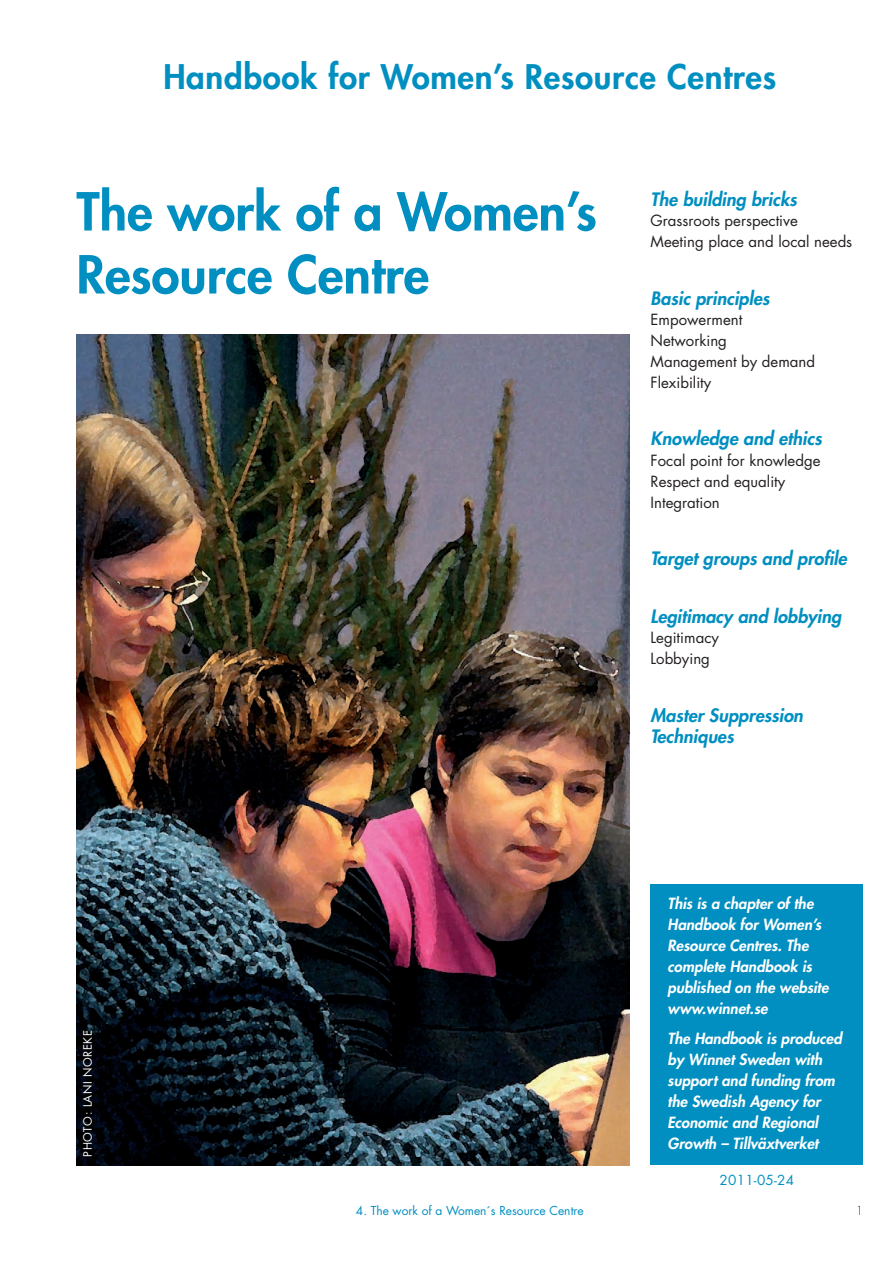
<style>
.page{position:relative;width:893px;height:1263px;background:#fff}
.page>*{position:absolute;margin:0;border:0;box-sizing:border-box;transform-origin:0 0}
.t1{font:800 51px/63px "Futura";color:#008fc0}
.t2{font:800 33px "Futura";letter-spacing:.02em;color:#008fc0}
.t3{font:italic 800 18px/21px "Futura";color:#008fc0}
.t4{font:italic 800 15px/21px "Futura";color:#fff}
.t5{font:15px/20.7px "Futura";color:#231f20}
.t6{font:13.5px "Futura";letter-spacing:.02em;color:#008fc0}
.t7{font:12px "Futura";color:#008fc0}
.t8{font:300 12px "Futura";color:#231f20}
.t9{font:11.25px "Futura";letter-spacing:.05em;color:#fff}
</style>
<div class="page">
<img style="left:77px;top:334px;width:552px;height:831px">
<div style="left:651px;top:884px;width:212px;height:281px;background:#008fc0"></div>
<h2 class="t2" style="left:163px;top:54px;width:614px">Handbook for Women’s Resource Centres</h2>
<h1 class="t1" style="left:77px;top:179px;width:522px">The work of a Women’s<br>Resource Centre</h1>
<p class="t3" style="left:651px;top:188px;width:148px">The building bricks</p>
<p class="t5" style="left:651px;top:210px;width:203px">Grassroots perspective<br>Meeting place and local needs</p>
<p class="t3" style="left:651px;top:287px;width:120px">Basic principles</p>
<p class="t5" style="left:651px;top:309px;width:166px">Empowerment<br>Networking<br>Management by demand<br>Flexibility</p>
<p class="t3" style="left:651px;top:428px;width:173px">Knowledge and ethics</p>
<p class="t5" style="left:651px;top:450px;width:171px">Focal point for knowledge<br>Respect and equality<br>Integration</p>
<p class="t3" style="left:651px;top:548px;width:198px">Target groups and profile</p>
<p class="t3" style="left:651px;top:605px;width:192px">Legitimacy and lobbying</p>
<p class="t5" style="left:651px;top:627px;width:70px">Legitimacy<br>Lobbying</p>
<p class="t3" style="left:651px;top:704px;width:154px">Master Suppression<br>Techniques</p>
<p class="t9" style="left:80px;top:1157px;width:128px;rotate:-90deg">PHOTO: LANI NOREKE</p>
<p class="t4" style="left:668px;top:893px;width:162px">This is a chapter of the<br>Handbook for Women’s<br>Resource Centres. The complete Handbook is published on the website www.winnet.se</p>
<p class="t4" style="left:668px;top:1027px;width:176px">The Handbook is produced by Winnet Sweden with support and funding from the Swedish Agency for<br>Economic and Regional<br>Growth – Tillväxtverket</p>
<p class="t6" style="left:720px;top:1170px;width:76px">2011-05-24</p>
<p class="t7" style="left:356px;top:1202px;width:229px">4. The work of a Women´s Resource Centre</p>
<p class="t8" style="left:856px;top:1202px;width:9px">1</p>
</div>
